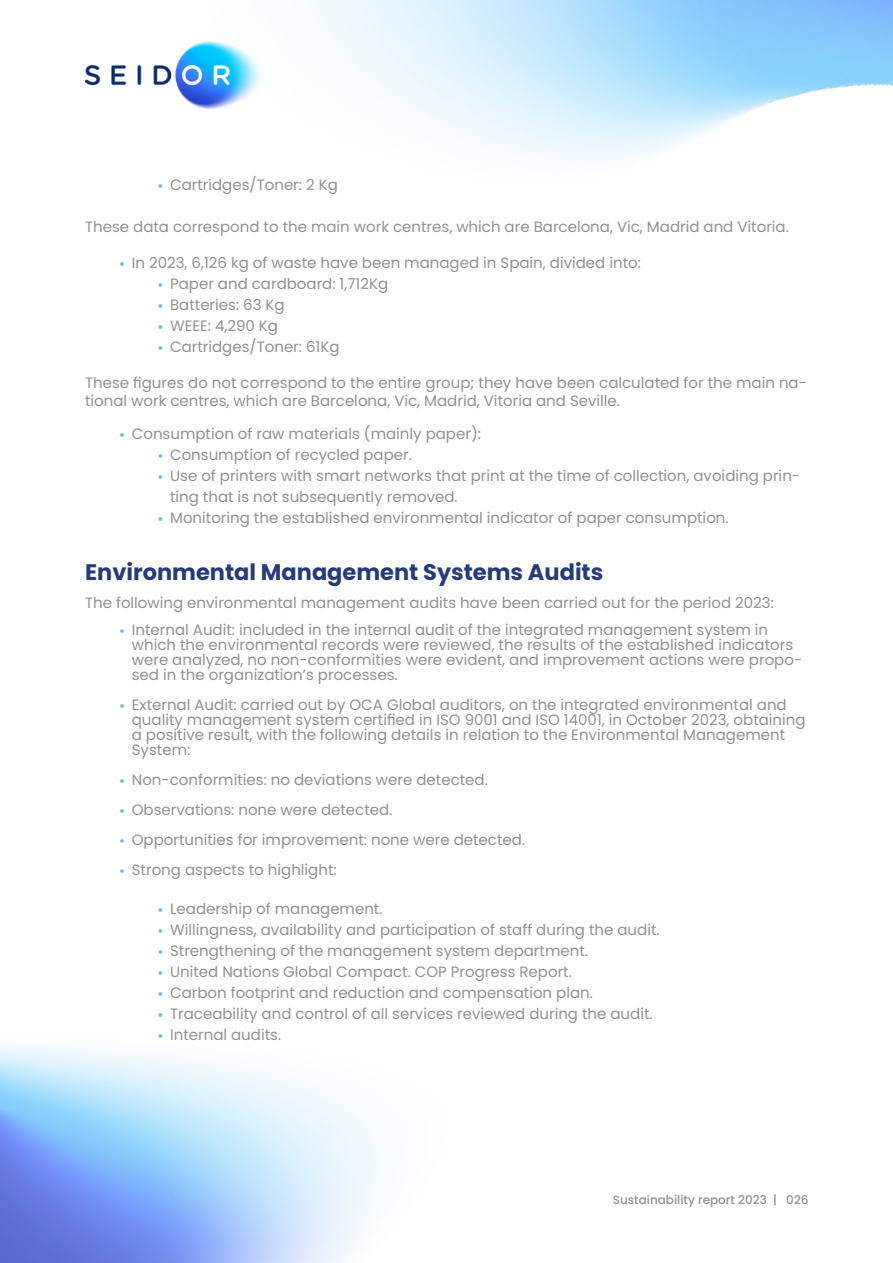
<style>
.page{position:relative;width:893px;height:1263px;background:#fff}
.page>*{position:absolute;margin:0;border:0;box-sizing:border-box;transform-origin:0 0}
.t1{font:700 22.5px "Poppins";color:#263c7a}
.t2{font:15px/15px "Poppins";color:#919191}
.t3{font:500 12px "Poppins";color:#919191}
.s1{font-weight:700;font-size:12px;color:#66b6ff}
</style>
<div class="page">
<img style="left:0;top:1043px;width:380px;height:220px">
<img style="left:85px;top:29px;width:181px;height:81px">
<p class="t2" style="left:157px;top:177px;width:182px"><span class="s1">•</span> Cartridges/Toner: 2 Kg</p>
<p class="t2" style="left:85px;top:219px;width:705px">These data correspond to the main work centres, which are Barcelona, Vic, Madrid and Vitoria.</p>
<p class="t2" style="left:119px;top:255px;width:523px"><span class="s1">•</span> In 2023, 6,126 kg of waste have been managed in Spain, divided into:</p>
<p class="t2" style="left:157px;top:276px;width:232px"><span class="s1">•</span> Paper and cardboard: 1,712Kg</p>
<p class="t2" style="left:157px;top:297px;width:129px"><span class="s1">•</span> Batteries: 63 Kg</p>
<p class="t2" style="left:157px;top:318px;width:122px"><span class="s1">•</span> WEEE: 4,290 Kg</p>
<p class="t2" style="left:157px;top:339px;width:184px"><span class="s1">•</span> Cartridges/Toner: 61Kg</p>
<p class="t2" style="left:85px;top:374px;width:723px;line-height:18px">These figures do not correspond to the entire group; they have been calculated for the main na&shy;tional work centres, which are Barcelona, Vic, Madrid, Vitoria and Seville.</p>
<p class="t2" style="left:119px;top:426px;width:363px"><span class="s1">•</span> Consumption of raw materials (mainly paper):</p>
<p class="t2" style="left:157px;top:447px;width:256px"><span class="s1">•</span> Consumption of recycled paper.</p>
<p class="t2" style="left:170px;top:465px;width:632px;line-height:21px;text-indent:-13px"><span class="s1">•</span> Use of printers with smart networks that print at the time of collection, avoiding prin&shy;ting that is not subsequently removed.</p>
<p class="t2" style="left:157px;top:510px;width:573px"><span class="s1">•</span> Monitoring the established environmental indicator of paper consumption.</p>
<h1 class="t1" style="left:85px;top:559px;width:520px">Environmental Management Systems Audits</h1>
<p class="t2" style="left:85px;top:596px;width:690px">The following environmental management audits have been carried out for the period 2023:</p>
<p class="t2" style="left:132px;top:623px;width:672px;text-indent:-13px"><span class="s1">•</span> Internal Audit: included in the internal audit of the integrated management system in which the environmental records were reviewed, the results of the established indicators were analyzed, no non-conformities were evident, and improvement actions were propo&shy;sed in the organization’s processes.</p>
<p class="t2" style="left:132px;top:698px;width:675px;text-indent:-13px"><span class="s1">•</span> External Audit: carried out by OCA Global auditors, on the integrated environmental and quality management system certified in ISO 9001 and ISO 14001, in October 2023, obtaining a positive result, with the following details in relation to the Environmental Management System:</p>
<p class="t2" style="left:119px;top:773px;width:370px"><span class="s1">•</span> Non-conformities: no deviations were detected.</p>
<p class="t2" style="left:119px;top:803px;width:275px"><span class="s1">•</span> Observations: none were detected.</p>
<p class="t2" style="left:119px;top:833px;width:407px"><span class="s1">•</span> Opportunities for improvement: none were detected.</p>
<p class="t2" style="left:119px;top:863px;width:219px"><span class="s1">•</span> Strong aspects to highlight:</p>
<p class="t2" style="left:157px;top:902px;width:227px"><span class="s1">•</span> Leadership of management.</p>
<p class="t2" style="left:157px;top:923px;width:504px"><span class="s1">•</span> Willingness, availability and participation of staff during the audit.</p>
<p class="t2" style="left:157px;top:944px;width:432px"><span class="s1">•</span> Strengthening of the management system department.</p>
<p class="t2" style="left:157px;top:965px;width:416px"><span class="s1">•</span> United Nations Global Compact. COP Progress Report.</p>
<p class="t2" style="left:157px;top:986px;width:437px"><span class="s1">•</span> Carbon footprint and reduction and compensation plan.</p>
<p class="t2" style="left:157px;top:1007px;width:497px"><span class="s1">•</span> Traceability and control of all services reviewed during the audit.</p>
<p class="t2" style="left:157px;top:1028px;width:125px"><span class="s1">•</span> Internal audits.</p>
<p class="t3" style="left:613px;top:1193px;width:197px">Sustainability report 2023 | 026</p>
</div>
